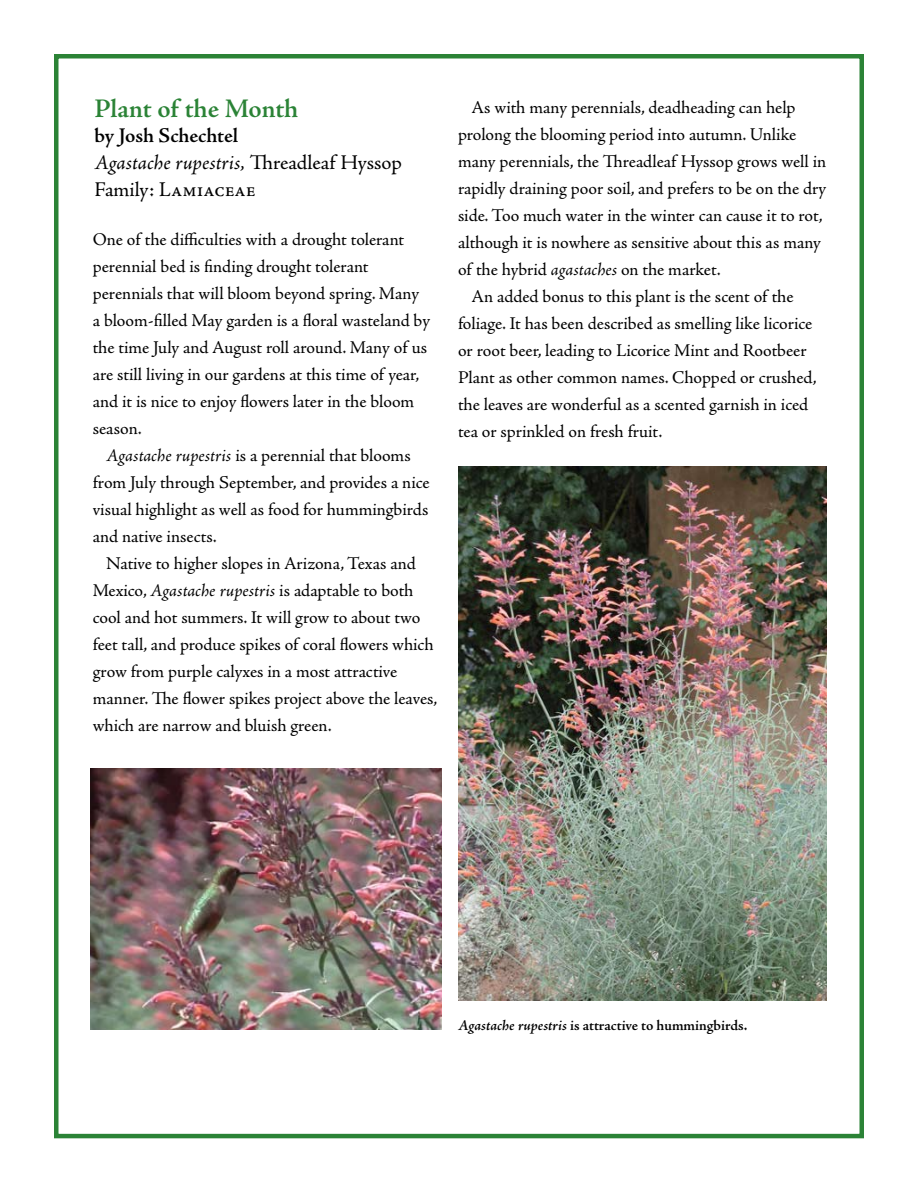
<style>
.page{position:relative;width:918px;height:1188px;background:#fff}
.page>*{position:absolute;margin:0;border:0;box-sizing:border-box;transform-origin:0 0}
.t1{font:600 27px "Adobe Jenson Pro";color:#2b8336}
.t2{font:21px/27px "Adobe Jenson Pro";color:#000}
.t3{font:18px/27px "Adobe Jenson Pro";letter-spacing:-.005em;color:#000}
.t4{font:600 15px "Adobe Jenson Pro";color:#000}
.s1{font-weight:600}
.s2{font-style:italic}
</style>
<div class="page">
<div style="left:54px;top:54px;width:810px;height:1084px;border:4px solid #2b8336"></div>
<img style="left:458px;top:467px;width:369px;height:534px">
<img style="left:91px;top:768px;width:351px;height:261px">
<h1 class="t1" style="left:94px;top:93px;width:205px">Plant of the Month</h1>
<p class="t2" style="left:94px;top:123px;width:308px"><span class="s1">by Josh Schechtel<br></span><span class="s2">Agastache rupestris,</span> Threadleaf Hyssop<br>Family: Lamiaceae</p>
<p class="t3" style="left:93px;top:226px;width:339px">One of the difficulties with a drought tolerant perennial bed is finding drought tolerant perennials that will bloom beyond spring. Many a bloom-filled May garden is a floral wasteland by the time July and August roll around. Many of us are still living in our gardens at this time of year, and it is nice to enjoy flowers later in the bloom season.</p>
<p class="t3" style="left:93px;top:442px;width:338px;text-indent:14px"><span class="s2">Agastache rupestris</span> is a perennial that blooms from July through September, and provides a nice visual highlight as well as food for hummingbirds and native insects.</p>
<p class="t3" style="left:93px;top:550px;width:346px;text-indent:14px">Native to higher slopes in Arizona, Texas and Mexico, <span class="s2">Agastache rupestris</span> is adaptable to both cool and hot summers. It will grow to about two feet tall, and produce spikes of coral flowers which grow from purple calyxes in a most attractive manner. The flower spikes project above the leaves, which are narrow and bluish green.</p>
<p class="t3" style="left:472px;top:94px;width:325px">As with many perennials, deadheading can help</p>
<p class="t3" style="left:458px;top:121px;width:340px">prolong the blooming period into autumn. Unlike</p>
<p class="t3" style="left:458px;top:148px;width:370px">many perennials, the Threadleaf Hyssop grows well in</p>
<p class="t3" style="left:458px;top:175px;width:370px">rapidly draining poor soil, and prefers to be on the dry</p>
<p class="t3" style="left:458px;top:202px;width:366px">side. Too much water in the winter can cause it to rot,</p>
<p class="t3" style="left:458px;top:229px;width:365px">although it is nowhere as sensitive about this as many</p>
<p class="t3" style="left:458px;top:256px;width:264px">of the hybrid <span class="s2">agastaches</span> on the market.</p>
<p class="t3" style="left:472px;top:283px;width:324px">An added bonus to this plant is the scent of the</p>
<p class="t3" style="left:458px;top:310px;width:356px">foliage. It has been described as smelling like licorice</p>
<p class="t3" style="left:458px;top:337px;width:350px">or root beer, leading to Licorice Mint and Rootbeer</p>
<p class="t3" style="left:458px;top:364px;width:360px">Plant as other common names. Chopped or crushed,</p>
<p class="t3" style="left:458px;top:391px;width:352px">the leaves are wonderful as a scented garnish in iced</p>
<p class="t3" style="left:458px;top:418px;width:206px">tea or sprinkled on fresh fruit.</p>
<p class="t4" style="left:458px;top:1017px;width:291px"><span class="s2">Agastache rupestris</span> is attractive to hummingbirds.</p>
</div>
